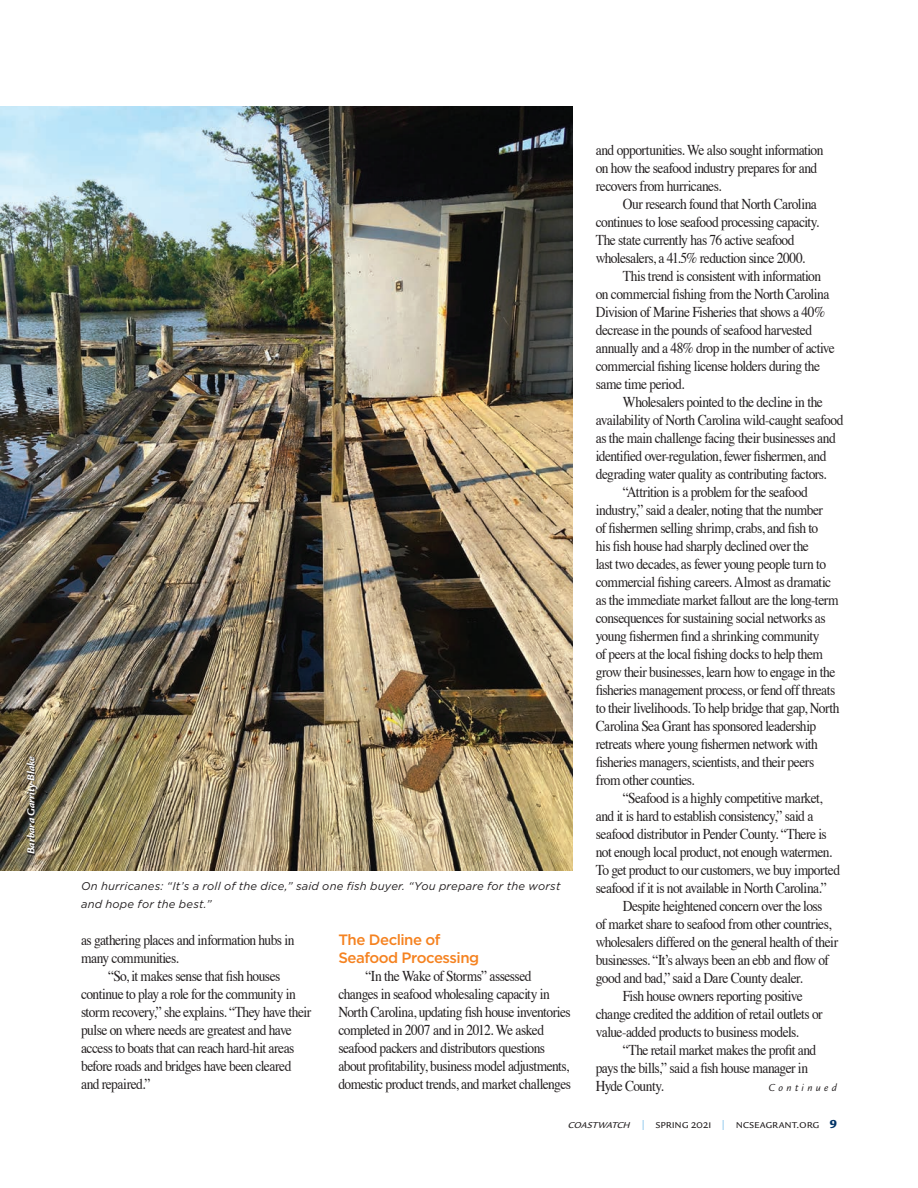
<style>
.page{position:relative;width:918px;height:1188px;background:#fff}
.page>*{position:absolute;margin:0;border:0;box-sizing:border-box;transform-origin:0 0}
.t1{font:15px/18px "Times";letter-spacing:-.04em;color:#231f20;scale:.9 1}
.t2{font:500 15px "Gotham";letter-spacing:-.035em;color:#f58220}
.t3{font:12px "Legacy Sans SC";letter-spacing:-.01em;color:#231f20}
.t4{font:italic 11.25px/18px "Gotham";letter-spacing:.015em;color:#231f20}
.t5{font:italic 700 10.5px "Legacy Sans";color:#fff}
.t6{font:italic 10.5px "Legacy Sans";color:#231f20}
.s1{font-style:italic}
.s2{font-weight:500;color:#78bde8}
.s3{font-family:"Legacy Sans";font-weight:900;color:#003367}
</style>
<div class="page">
<img style="left:0;top:106px;width:572px;height:765px">
<svg style="left:27px;top:756px;width:12px;height:100px"></svg>
<p class="t5" style="left:25px;top:854px;width:100px;rotate:-90deg">Barbara Garrity-Blake</p>
<p class="t4" style="left:81px;top:877px;width:481px">On hurricanes: “It’s a roll of the dice,” said one fish buyer. “You prepare for the worst and hope for the best.”</p>
<p class="t1" style="left:81px;top:930px;width:239px">as gathering places and information hubs in many communities.</p>
<p class="t1" style="left:81px;top:966px;width:257px;text-indent:27px">“So, it makes sense that fish houses continue to play a role for the community in storm recovery,” she explains. “They have their pulse on where needs are greatest and have access to boats that can reach hard-hit areas before roads and bridges have been cleared and repaired.”</p>
<p class="t2" style="left:338px;top:930px;width:103px">The Decline of</p>
<p class="t2" style="left:338px;top:948px;width:142px">Seafood Processing</p>
<p class="t1" style="left:338px;top:966px;width:260px;text-indent:27px">“In the Wake of Storms” assessed changes in seafood wholesaling capacity in North Carolina, updating fish house inventories completed in 2007 and in 2012. We asked seafood packers and distributors questions about profitability, business model adjustments, domestic product trends, and market challenges</p>
<p class="t1" style="left:596px;top:139px;width:255px">and opportunities. We also sought information on how the seafood industry prepares for and recovers from hurricanes.</p>
<p class="t1" style="left:596px;top:193px;width:250px;text-indent:27px">Our research found that North Carolina continues to lose seafood processing capacity.<br>The state currently has 76 active seafood wholesalers, a 41.5% reduction since 2000.</p>
<p class="t1" style="left:596px;top:265px;width:267px;text-indent:27px">This trend is consistent with information on commercial fishing from the North Carolina Division of Marine Fisheries that shows a 40% decrease in the pounds of seafood harvested annually and a 48% drop in the number of active commercial fishing license holders during the same time period.</p>
<p class="t1" style="left:596px;top:391px;width:277px;text-indent:27px">Wholesalers pointed to the decline in the availability of North Carolina wild-caught seafood as the main challenge facing their businesses and identified over-regulation, fewer fishermen, and degrading water quality as contributing factors.</p>
<p class="t1" style="left:596px;top:481px;width:272px;text-indent:27px">“Attrition is a problem for the seafood industry,” said a dealer, noting that the number<br>of fishermen selling shrimp, crabs, and fish to<br>his fish house had sharply declined over the<br>last two decades, as fewer young people turn to commercial fishing careers. Almost as dramatic as the immediate market fallout are the long-term consequences for sustaining social networks as young fishermen find a shrinking community<br>of peers at the local fishing docks to help them grow their businesses, learn how to engage in the fisheries management process, or fend off threats to their livelihoods. To help bridge that gap, North Carolina Sea Grant has sponsored leadership retreats where young fishermen network with fisheries managers, scientists, and their peers from other counties.</p>
<p class="t1" style="left:596px;top:787px;width:273px;text-indent:27px">“Seafood is a highly competitive market, and it is hard to establish consistency,” said a seafood distributor in Pender County. “There is not enough local product, not enough watermen.<br>To get product to our customers, we buy imported seafood if it is not available in North Carolina.”</p>
<p class="t1" style="left:596px;top:895px;width:271px;text-indent:27px">Despite heightened concern over the loss<br>of market share to seafood from other countries, wholesalers differed on the general health of their businesses. “It’s always been an ebb and flow of good and bad,” said a Dare County dealer.</p>
<p class="t1" style="left:596px;top:985px;width:254px;text-indent:27px">Fish house owners reporting positive change credited the addition of retail outlets or value-added products to business models.</p>
<p class="t1" style="left:596px;top:1039px;width:247px;text-indent:27px">“The retail market makes the profit and pays the bills,” said a fish house manager in<br>Hyde County.</p>
<p class="t6" style="left:769px;top:1081px;width:70px">C o n t i n u e d</p>
<p class="t3" style="left:567px;top:1117px;width:271px"><span class="s1">coastwatch</span> <span class="s2">|</span> spring 2021 <span class="s2">|</span> ncseagrant.org <span class="s3">9</span></p>
</div>
